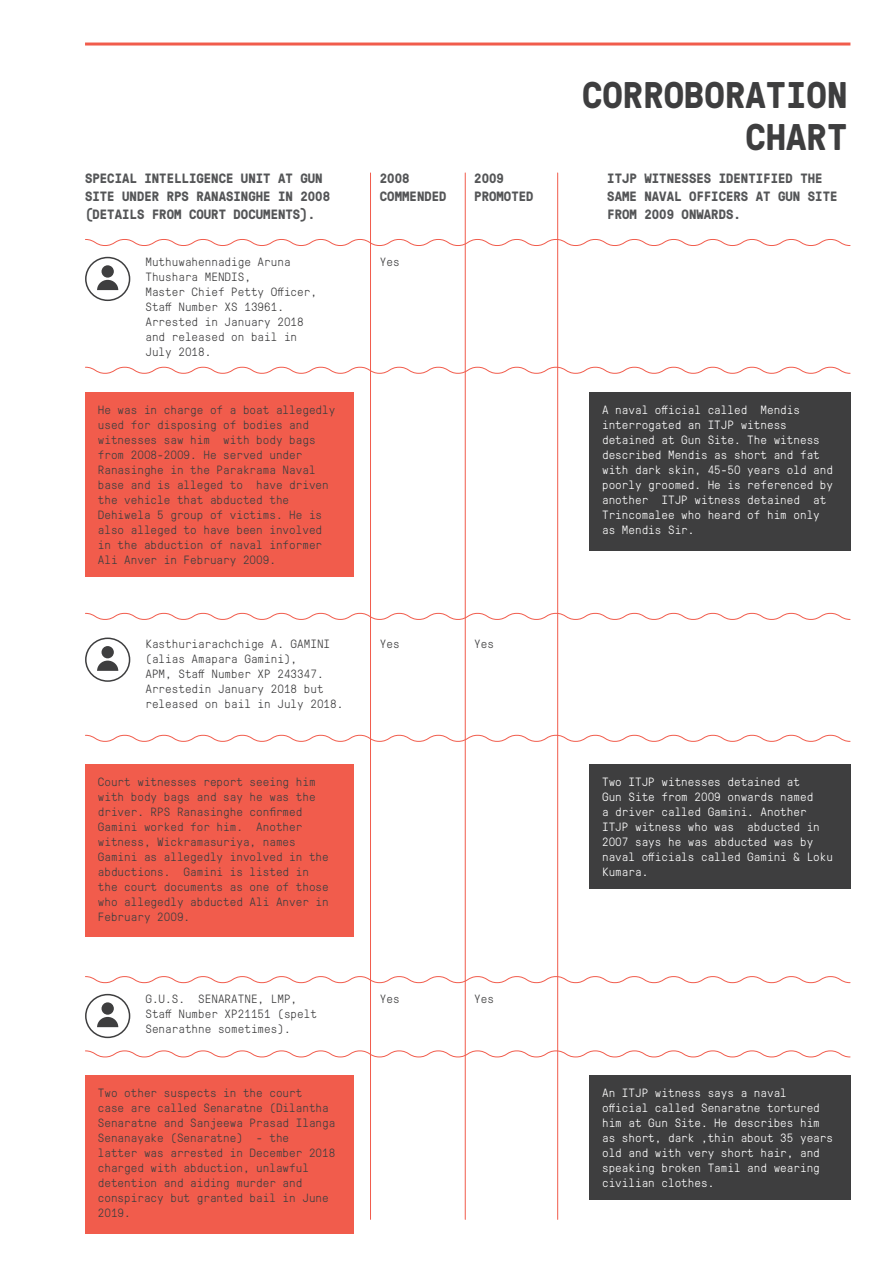
<style>
.page{position:relative;width:893px;height:1263px;background:#fff}
.page>*{position:absolute;margin:0;border:0;box-sizing:border-box;transform-origin:0 0}
.t1{font:700 37.05px/41.2px "GT Pressura Mono";color:#3e3e3f;text-align:right}
.t2{font:700 13.5px/18px "GT Pressura Mono";color:#545557}
.t3{font:300 12px/15px "GT Pressura Mono";color:#3e3e3f}
.t4{font:300 12px/15px "GT Pressura Mono";color:#fff}
</style>
<div class="page">
<svg style="left:85px;top:239px;width:766px;height:7px"></svg>
<svg style="left:85px;top:366px;width:766px;height:8px"></svg>
<svg style="left:85px;top:734px;width:766px;height:8px"></svg>
<svg style="left:85px;top:1050px;width:766px;height:8px"></svg>
<svg style="left:85px;top:613px;width:766px;height:7px"></svg>
<svg style="left:85px;top:976px;width:766px;height:7px"></svg>
<div style="left:589px;top:392px;width:261px;height:159px;background:#3e3e3f"></div>
<div style="left:589px;top:764px;width:261px;height:125px;background:#3e3e3f"></div>
<div style="left:589px;top:1075px;width:261px;height:125px;background:#3e3e3f"></div>
<div style="left:85px;top:392px;width:269px;height:185px;background:#f15c4c"></div>
<div style="left:85px;top:764px;width:269px;height:173px;background:#f15c4c"></div>
<div style="left:85px;top:1075px;width:269px;height:158px;background:#f15c4c"></div>
<hr style="left:370px;top:173px;width:1px;height:1046px;background:#f15c4c">
<hr style="left:465px;top:173px;width:1px;height:1046px;background:#f15c4c">
<hr style="left:557px;top:173px;width:1px;height:1046px;background:#f15c4c">
<div style="left:85px;top:257px;width:45px;height:44px;border:2px solid #3e3e3f;border-radius:50%"></div>
<div style="left:102px;top:265px;width:12px;height:13px;background:#3e3e3f;border-radius:50%"></div>
<svg style="left:97px;top:280px;width:21px;height:10px"></svg>
<div style="left:85px;top:637px;width:45px;height:45px;border:2px solid #3e3e3f;border-radius:50%"></div>
<div style="left:102px;top:646px;width:12px;height:12px;background:#3e3e3f;border-radius:50%"></div>
<svg style="left:97px;top:661px;width:21px;height:10px"></svg>
<div style="left:85px;top:994px;width:45px;height:44px;border:2px solid #3e3e3f;border-radius:50%"></div>
<div style="left:102px;top:1002px;width:12px;height:13px;background:#3e3e3f;border-radius:50%"></div>
<svg style="left:97px;top:1017px;width:21px;height:10px"></svg>
<hr style="left:85px;top:43px;width:765px;height:3px;background:#f15c4c">
<h1 class="t1" style="left:582px;top:73px;width:267px">CORROBORATION<br>CHART</h1>
<p class="t2" style="left:380px;top:168px;width:68px">2008<br>COMMENDED</p>
<p class="t2" style="left:85px;top:168px;width:247px">SPECIAL INTELLIGENCE UNIT AT GUN<br>SITE UNDER RPS RANASINGHE IN 2008 (DETAILS FROM COURT DOCUMENTS).</p>
<p class="t2" style="left:607px;top:168px;width:232px">ITJP WITNESSES IDENTIFIED THE<br>SAME NAVAL OFFICERS AT GUN SITE<br>FROM 2009 ONWARDS.</p>
<p class="t2" style="left:474px;top:168px;width:61px">2009<br>PROMOTED</p>
<p class="t3" style="left:145px;top:253px;width:173px">Muthuwahennadige Aruna<br>Thushara MENDIS,<br>Master Chief Petty Officer,<br>Staff Number XS 13961.<br>Arrested in January 2018 and released on bail in<br>July 2018.</p>
<p class="t3" style="left:98px;top:402px;width:239px">He was in charge of a boat allegedly used for disposing of bodies and witnesses saw him with body bags from 2008-2009. He served under<br>Ranasinghe in the Parakrama Naval base and is alleged to have driven the vehicle that abducted the<br>Dehiwela 5 group of victims. He is also alleged to have been involved in the abduction of naval informer<br>Ali Anver in February 2009.</p>
<p class="t3" style="left:145px;top:636px;width:200px">Kasthuriarachchige A. GAMINI (alias Amapara Gamini),<br>APM, Staff Number XP 243347.<br>Arrestedin January 2018 but released on bail in July 2018.</p>
<p class="t3" style="left:98px;top:773px;width:232px">Court witnesses report seeing him with body bags and say he was the driver. RPS Ranasinghe confirmed<br>Gamini worked for him. Another witness, Wickramasuriya, names<br>Gamini as allegedly involved in the abductions. Gamini is listed in the court documents as one of those who allegedly abducted Ali Anver in<br>February 2009.</p>
<p class="t3" style="left:145px;top:990px;width:173px">G.U.S. SENARATNE, LMP,<br>Staff Number XP21151 (spelt<br>Senarathne sometimes).</p>
<p class="t3" style="left:98px;top:1084px;width:239px">Two other suspects in the court<br>case are called Senaratne (Dilantha<br>Senaratne and Sanjeewa Prasad Ilanga<br>Senanayake (Senaratne) - the<br>latter was arrested in December 2018 charged with abduction, unlawful detention and aiding murder and conspiracy but granted bail in June<br>2019.</p>
<p class="t3" style="left:380px;top:253px;width:21px">Yes</p>
<p class="t3" style="left:380px;top:636px;width:21px">Yes</p>
<p class="t3" style="left:380px;top:990px;width:21px">Yes</p>
<p class="t3" style="left:474px;top:636px;width:21px">Yes</p>
<p class="t3" style="left:474px;top:990px;width:21px">Yes</p>
<p class="t4" style="left:602px;top:402px;width:233px">A naval official called Mendis interrogated an ITJP witness detained at Gun Site. The witness described Mendis as short and fat with dark skin, 45-50 years old and poorly groomed. He is referenced by another ITJP witness detained at<br>Trincomalee who heard of him only as Mendis Sir.</p>
<p class="t4" style="left:602px;top:773px;width:233px">Two ITJP witnesses detained at<br>Gun Site from 2009 onwards named<br>a driver called Gamini. Another<br>ITJP witness who was abducted in<br>2007 says he was abducted was by naval officials called Gamini &amp; Loku<br>Kumara.</p>
<p class="t4" style="left:602px;top:1084px;width:233px">An ITJP witness says a naval official called Senaratne tortured him at Gun Site. He describes him as short, dark ,thin about 35 years old and with very short hair, and speaking broken Tamil and wearing civilian clothes.</p>
</div>
